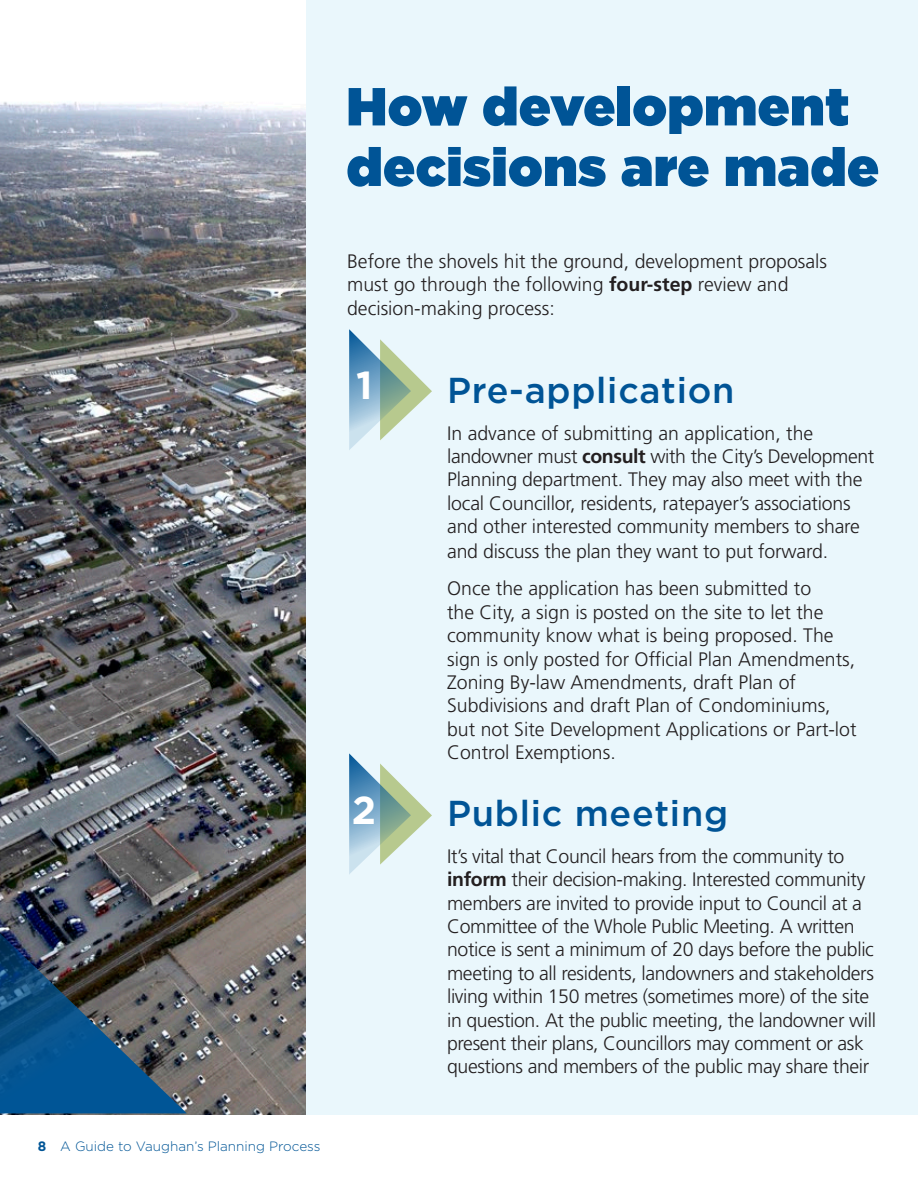
<style>
.page{position:relative;width:918px;height:1188px;background:#fff}
.page>*{position:absolute;margin:0;border:0;box-sizing:border-box;transform-origin:0 0}
.t1{font:900 53.4px/60.6px "Gotham";letter-spacing:.01em;color:#005496}
.t2{font:700 39px "Gotham";color:#fff}
.t3{font:500 36px "Gotham";letter-spacing:.02em;color:#005496}
.t4{font:300 19.5px/23.4px "Frutiger LT Std";letter-spacing:-.01em;color:#231f20}
.t5{font:300 13.5px "Gotham";color:#005596}
.s1{font-weight:700;font-size:13.65px}
.s2{font-weight:700}
</style>
<div class="page">
<div style="left:306px;top:0;width:612px;height:1115px;background:#eaf7fc"></div>
<img style="left:0;top:102px;width:306px;height:1013px">
<img style="left:0;top:920px;width:187px;height:193px">
<svg style="left:349px;top:329px;width:83px;height:121px"></svg>
<svg style="left:349px;top:753px;width:83px;height:121px"></svg>
<p class="t5" style="left:38px;top:1138px;width:284px"><span class="s1">8</span> A Guide to Vaughan’s Planning Process</p>
<h1 class="t1" style="left:346px;top:75px;width:534px">How development decisions are made</h1>
<p class="t4" style="left:347px;top:250px;width:482px">Before the shovels hit the ground, development proposals must go through the following <span class="s2">four-step</span> review and decision-making process:</p>
<h2 class="t2" style="left:356px;top:360px;width:18px">1</h2>
<h2 class="t2" style="left:352px;top:784px;width:26px">2</h2>
<h3 class="t3" style="left:447px;top:366px;width:289px">Pre-application</h3>
<p class="t4" style="left:447px;top:421px;width:429px">In advance of submitting an application, the landowner must <span class="s2">consult</span> with the City’s Development Planning department. They may also meet with the local Councillor, residents, ratepayer’s associations and other interested community members to share</p>
<p class="t4" style="left:447px;top:534px;width:382px;line-height:36.9px">and discuss the plan they want to put forward.<br>Once the application has been submitted to</p>
<p class="t4" style="left:447px;top:601px;width:411px">the City, a sign is posted on the site to let the community know what is being proposed. The sign is only posted for Official Plan Amendments, Zoning By-law Amendments, draft Plan of Subdivisions and draft Plan of Condominiums, but not Site Development Applications or Part-lot Control Exemptions.</p>
<h3 class="t3" style="left:447px;top:790px;width:283px">Public meeting</h3>
<p class="t4" style="left:447px;top:845px;width:431px">It’s vital that Council hears from the community to <span class="s2">inform</span> their decision-making. Interested community members are invited to provide input to Council at a Committee of the Whole Public Meeting. A written notice is sent a minimum of 20 days before the public meeting to all residents, landowners and stakeholders living within 150 metres (sometimes more) of the site in question. At the public meeting, the landowner will present their plans, Councillors may comment or ask questions and members of the public may share their</p>
</div>
